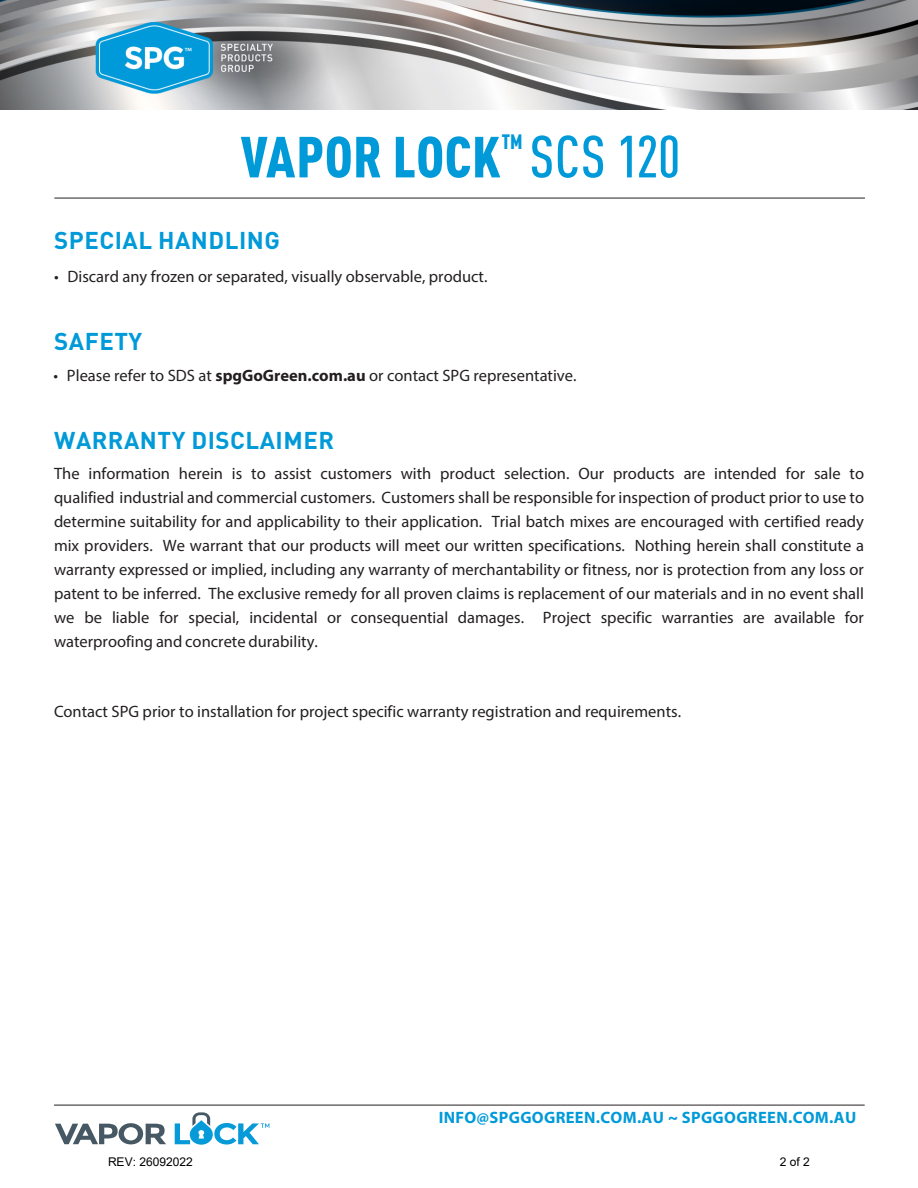
<style>
.page{position:relative;width:918px;height:1188px;background:#fff}
.page>*{position:absolute;margin:0;border:0;box-sizing:border-box;transform-origin:0 0}
.t1{font:900 condensed 57px "DIN Pro";letter-spacing:.01em;color:#009ad9}
.BODY{font:700 24px "DIN Pro";letter-spacing:.02em;color:#009ad9}
.BODY-2{font:16.5px/24px "Myriad Pro";color:#231f20;text-align:justify}
.t2{font:700 16.5px "Myriad Pro";letter-spacing:.02em;color:#009ad9}
.t3{font:12px "Arial";color:#000}
.BODY-3{font:12px "Myriad Pro";color:#fff}
.s1{font-weight:500;font-size:58.5px}
.s2{font-weight:700}
</style>
<div class="page">
<hr style="left:54px;top:1105px;width:810px;height:1px;background:#231f20">
<hr style="left:55px;top:198px;width:810px;height:1px;background:#231f20">
<svg style="left:55px;top:1123px;width:111px;height:21px"></svg>
<svg style="left:175px;top:1112px;width:94px;height:33px"></svg>
<img style="left:1px;top:0;width:917px;height:110px">
<p class="BODY-3" style="left:184px;top:45px;width:9px">™</p>
<p class="t1" style="left:241px;top:113px;width:441px">VAPOR LOCK<sup>™</sup> <span class="s1">SCS 120</span></p>
<p class="BODY" style="left:54px;top:221px;width:227px">SPECIAL HANDLING</p>
<p class="BODY-2" style="left:54px;top:264px;width:435px">• Discard any frozen or separated, visually observable, product.</p>
<p class="BODY" style="left:54px;top:322px;width:90px">SAFETY</p>
<p class="BODY-2" style="left:53px;top:363px;width:525px">• Please refer to SDS at <span class="s2">spgGoGreen.com.au</span> or contact SPG representative.</p>
<p class="BODY" style="left:54px;top:420px;width:281px">WARRANTY DISCLAIMER</p>
<p class="BODY-2" style="left:54px;top:462px;width:812px">The information herein is to assist customers with product selection. Our products are intended for sale to qualified industrial and commercial customers. Customers shall be responsible for inspection of product prior to use to determine suitability for and applicability to their application. Trial batch mixes are encouraged with certified ready mix providers. We warrant that our products will meet our written specifications. Nothing herein shall constitute a warranty expressed or implied, including any warranty of merchantability or fitness, nor is protection from any loss or patent to be inferred. The exclusive remedy for all proven claims is replacement of our materials and in no event shall we be liable for special, incidental or consequential damages. Project specific warranties are available for waterproofing and concrete durability.</p>
<p class="BODY-2" style="left:54px;top:699px;width:629px">Contact SPG prior to installation for project specific warranty registration and requirements.</p>
<p class="t2" style="left:439px;top:1106px;width:419px">INFO@SPGGOGREEN.COM.AU ~ SPGGOGREEN.COM.AU</p>
<p class="t3" style="left:108px;top:1154px;width:86px">REV: 26092022</p>
<p class="t3" style="left:780px;top:1154px;width:32px">2 of 2</p>
</div>
